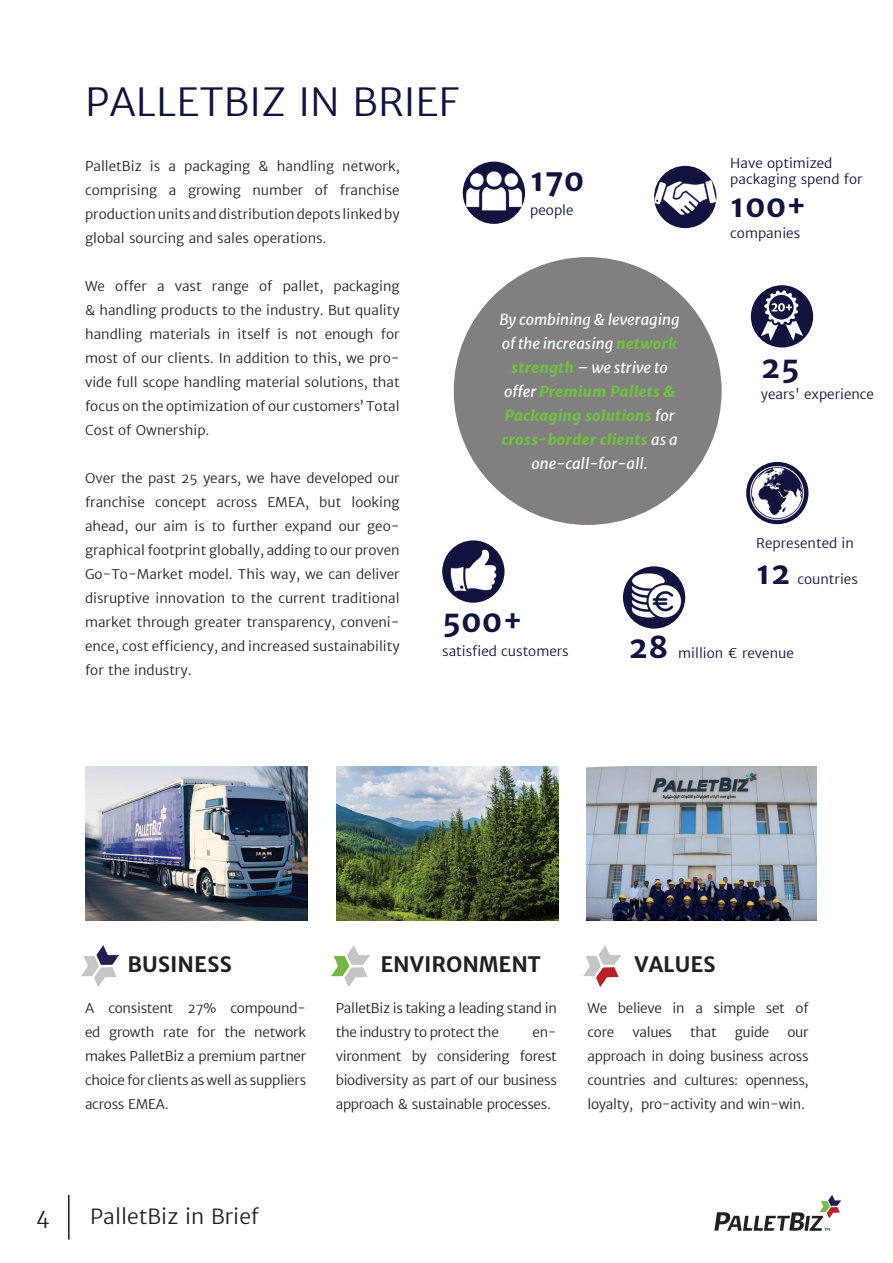
<style>
.page{position:relative;width:893px;height:1263px;background:#fff}
.page>*{position:absolute;margin:0;border:0;box-sizing:border-box;transform-origin:0 0}
.t1{font:300 39px "Merriweather Sans";color:#11123d}
.t2{font:700 30px "Merriweather Sans";color:#11123d}
.t3{font:700 21px "Merriweather Sans";color:#231f20}
.t4{font:300 21px "Merriweather Sans";color:#231f20}
.t5{font:italic 15px/24px "Merriweather Sans";color:#fff;text-align:center}
.t6{font:italic 15px/24px "Merriweather Sans Extra Bld";color:#71bf44}
.t7{font:300 13.5px/24px "Merriweather Sans";letter-spacing:-.02em;color:#231f20;text-align:justify}
.t8{font:300 13.5px/16.2px "Merriweather Sans";color:#11123d}
.s1{font-family:"Merriweather Sans Extra Bld";color:#71bf44}
.s2{font-family:"Merriweather Sans";color:#fff}
</style>
<div class="page">
<div style="left:654px;top:166px;width:62px;height:62px;background:#11123d;border-radius:50%"></div>
<img style="left:654px;top:179px;width:62px;height:36px">
<div style="left:463px;top:162px;width:62px;height:62px;background:#11123d;border-radius:50%"></div>
<img style="left:464px;top:170px;width:60px;height:41px">
<div style="left:623px;top:566px;width:62px;height:63px;background:#11123d;border-radius:50%"></div>
<img style="left:631px;top:571px;width:51px;height:49px">
<div style="left:746px;top:462px;width:62px;height:62px;background:#11123d;border-radius:50%"></div>
<img style="left:749px;top:464px;width:57px;height:57px">
<div style="left:454px;top:257px;width:268px;height:268px;background:#817f80;border-radius:50%"></div>
<div style="left:751px;top:285px;width:62px;height:62px;background:#11123d;border-radius:50%"></div>
<div style="left:442px;top:540px;width:62px;height:63px;background:#11123d;border-radius:50%"></div>
<img style="left:450px;top:548px;width:47px;height:44px">
<img style="left:81px;top:946px;width:37px;height:40px">
<img style="left:584px;top:946px;width:37px;height:40px">
<img style="left:332px;top:946px;width:37px;height:40px">
<hr style="left:68px;top:1195px;width:2px;height:44px;background:#231f20">
<svg style="left:714px;top:1195px;width:127px;height:36px"></svg>
<svg style="left:761px;top:290px;width:42px;height:51px"></svg>
<img style="left:86px;top:766px;width:221px;height:155px">
<img style="left:337px;top:766px;width:222px;height:155px">
<img style="left:587px;top:766px;width:229px;height:155px">
<h1 class="t1" style="left:85px;top:78px;width:376px">PALLETBIZ IN BRIEF</h1>
<p class="t7" style="left:85px;top:154px;width:316px">PalletBiz is a packaging &amp; handling network, comprising a growing number of franchise production units and distribution depots linked by global sourcing and sales operations.</p>
<p class="t7" style="left:85px;top:274px;width:316px">We offer a vast range of pallet, packaging &amp; handling products to the industry. But quality handling materials in itself is not enough for most of our clients. In addition to this, we pro&shy;vide full scope handling material solutions, that focus on the optimization of our customers’ Total Cost of Ownership.</p>
<p class="t7" style="left:85px;top:466px;width:316px">Over the past 25 years, we have developed our franchise concept across EMEA, but looking ahead, our aim is to further expand our geo&shy;graphical footprint globally, adding to our proven Go-To-Market model. This way, we can deliver disruptive innovation to the current traditional market through greater transparency, conveni&shy;ence, cost efficiency, and increased sustainability for the industry.</p>
<h2 class="t2" style="left:530px;top:162px;width:56px">170</h2>
<p class="t8" style="left:530px;top:202px;width:45px">people</p>
<p class="t5" style="left:499px;top:306px;width:182px">By combining &amp; leveraging of the increasing <span class="s1">network strength</span> – we strive to</p>
<p class="t6" style="left:502px;top:379px;width:177px"><span class="s2">offer</span> Premium Pallets &amp;<br>Packaging solutions <span class="s2">for </span>cross-border clients <span class="s2">as a</span></p>
<p class="t5" style="left:531px;top:450px;width:118px">one-call-for-all.</p>
<p class="t8" style="left:730px;top:155px;width:134px">Have optimized packaging spend for</p>
<h2 class="t2" style="left:730px;top:187px;width:78px">100+</h2>
<p class="t8" style="left:730px;top:225px;width:71px">companies</p>
<h2 class="t2" style="left:761px;top:349px;width:40px">25</h2>
<p class="t8" style="left:761px;top:386px;width:115px">years' experience</p>
<p class="t8" style="left:756px;top:535px;width:99px">Represented in</p>
<h2 class="t2" style="left:756px;top:555px;width:36px">12</h2>
<p class="t8" style="left:797px;top:571px;width:62px">countries</p>
<h2 class="t2" style="left:442px;top:602px;width:82px">500+</h2>
<p class="t8" style="left:442px;top:643px;width:128px">satisfied customers</p>
<h2 class="t2" style="left:629px;top:629px;width:41px">28</h2>
<p class="t8" style="left:678px;top:645px;width:117px">million € revenue</p>
<h3 class="t3" style="left:128px;top:952px;width:106px">BUSINESS</h3>
<h3 class="t3" style="left:380px;top:952px;width:162px">ENVIRONMENT</h3>
<h3 class="t3" style="left:634px;top:952px;width:83px">VALUES</h3>
<p class="t7" style="left:85px;top:996px;width:223px">A consistent 27% compound&shy;ed growth rate for the network makes PalletBiz a premium partner choice for clients as well as suppliers across EMEA.</p>
<p class="t7" style="left:336px;top:996px;width:223px">PalletBiz is taking a leading stand in the industry to protect the</p>
<p class="t7" style="left:587px;top:996px;width:223px">We believe in a simple set of core</p>
<p class="t7" style="left:632px;top:1020px;width:41px">values</p>
<p class="t7" style="left:690px;top:1020px;width:28px">that</p>
<p class="t7" style="left:735px;top:1020px;width:36px">guide</p>
<p class="t7" style="left:336px;top:1020px;width:223px;text-indent:197px">en&shy;vironment by considering forest biodiversity as part of our business approach &amp; sustainable processes.</p>
<p class="t7" style="left:587px;top:1020px;width:223px;text-indent:200px">our approach in doing business across countries and cultures: openness, loyalty, pro-activity and win-win.</p>
<h3 class="t4" style="left:36px;top:1204px;width:15px">4</h3>
<h3 class="t4" style="left:90px;top:1204px;width:170px">PalletBiz in Brief</h3>
</div>
